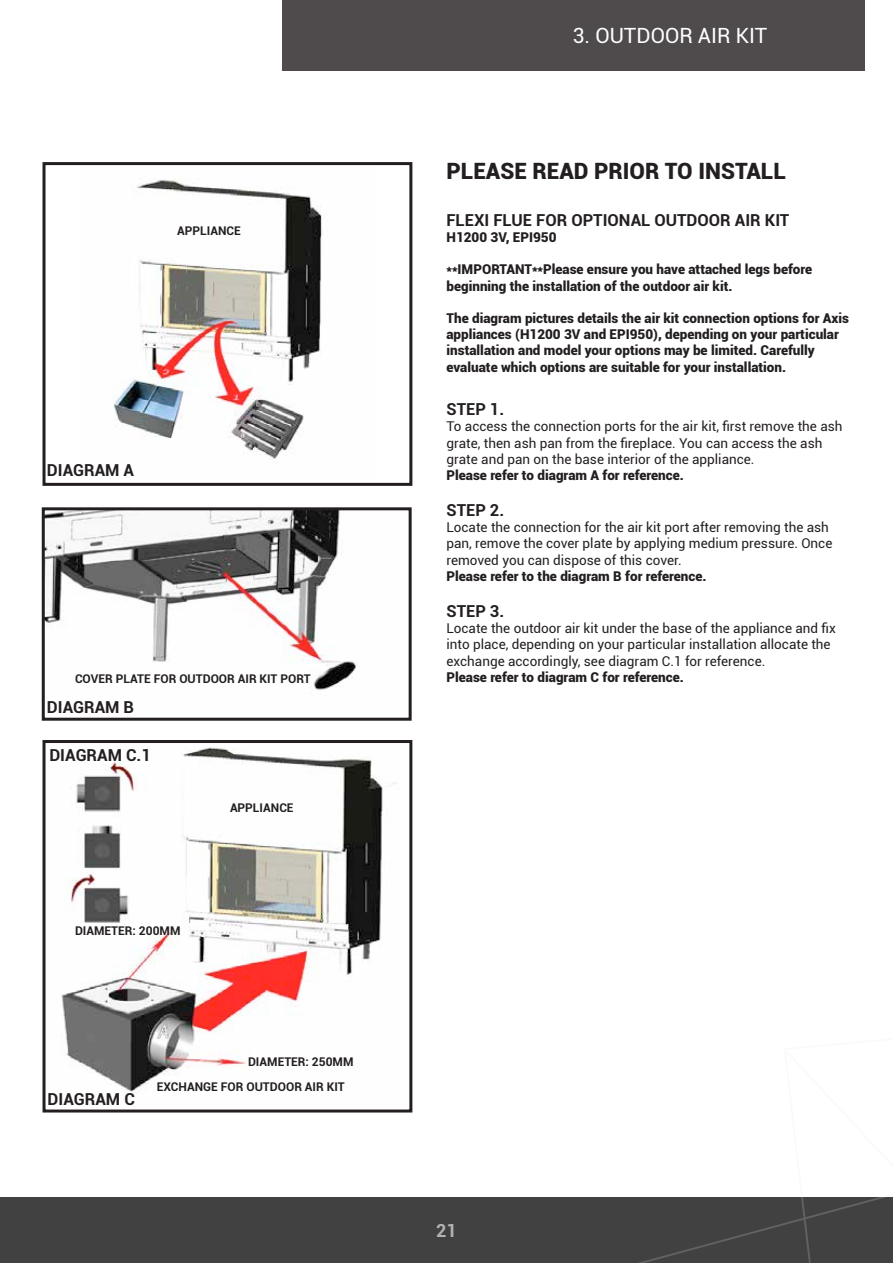
<style>
.page{position:relative;width:893px;height:1263px;background:#fff}
.page>*{position:absolute;margin:0;border:0;box-sizing:border-box;transform-origin:0 0}
.t1{font:900 22.5px "Roboto";color:#231f20}
.t2{font:21px "Roboto";color:#fff}
.t3{font:700 18px "Roboto";color:#fff}
.t4{font:700 16.5px "Roboto";color:#231f20}
.t5{font:13.5px/16.2px "Roboto";color:#231f20}
.t6{font:900 13.5px/16.2px "Roboto";color:#231f20}
.t7{font:700 12px "Roboto";color:#231f20}
</style>
<div class="page">
<div style="left:0;top:1197px;width:893px;height:66px;background:#414142"></div>
<svg style="left:638px;top:1197px;width:248px;height:66px"></svg>
<div style="left:282px;top:0;width:582px;height:71px;background:#4f4b4c"></div>
<img style="left:113px;top:178px;width:209px;height:281px">
<div style="left:43px;top:162px;width:369px;height:324px;border:3px solid #231f20"></div>
<img style="left:46px;top:511px;width:310px;height:179px">
<div style="left:42px;top:507px;width:370px;height:214px;border:3px solid #231f20"></div>
<img style="left:61px;top:747px;width:334px;height:346px">
<div style="left:43px;top:740px;width:369px;height:372px;border:3px solid #231f20"></div>
<p class="t7" style="left:177px;top:223px;width:65px">APPLIANCE</p>
<p class="t4" style="left:47px;top:458px;width:12px">DIAGRAM</p>
<p class="t4" style="left:124px;top:458px;width:12px">A</p>
<p class="t7" style="left:75px;top:670px;width:114px">COVER PLATE FOR OUTDOOR</p>
<p class="t7" style="left:238px;top:670px;width:74px">AIR KIT PORT</p>
<p class="t4" style="left:47px;top:695px;width:12px">DIAGRAM</p>
<p class="t4" style="left:124px;top:695px;width:10px">B</p>
<p class="t4" style="left:49px;top:744px;width:12px">DIAGRAM</p>
<p class="t4" style="left:126px;top:744px;width:26px">C.1</p>
<p class="t7" style="left:75px;top:922px;width:107px">DIAMETER: 200MM</p>
<p class="t7" style="left:230px;top:799px;width:65px">APPLIANCE</p>
<p class="t7" style="left:248px;top:1053px;width:107px">DIAMETER: 250MM</p>
<p class="t4" style="left:48px;top:1087px;width:12px">DIAGRAM</p>
<p class="t4" style="left:124px;top:1087px;width:12px">C</p>
<p class="t7" style="left:157px;top:1078px;width:189px">EXCHANGE FOR OUTDOOR AIR KIT</p>
<h2 class="t2" style="left:573px;top:21px;width:196px">3. outdoor air kit</h2>
<h1 class="t1" style="left:446px;top:155px;width:29px">PLEASE</h1>
<h1 class="t1" style="left:532px;top:155px;width:90px">READ PRIOR</h1>
<h1 class="t1" style="left:665px;top:155px;width:47px">TO INSTALL</h1>
<p class="t4" style="left:446px;top:208px;width:58px">FLEXIFLUE</p>
<p class="t4" style="left:536px;top:208px;width:46px">FOR OPTIONAL</p>
<p class="t4" style="left:654px;top:208px;width:12px">OUTDOOR</p>
<p class="t4" style="left:735px;top:208px;width:56px">AIR KIT</p>
<p class="t6" style="left:446px;top:228px;width:112px">H1200 3V, EPI950</p>
<p class="t6" style="left:446px;top:261px;width:45px">**IMPORTANT</p>
<p class="t6" style="left:446px;top:261px;width:367px;text-indent:86px">**Please ensure you have attached legs before beginning the installation of the outdoor air kit.</p>
<p class="t6" style="left:446px;top:309px;width:404px">The diagram pictures details the air kit connection options for Axis appliances (H1200 3V and EPI950), depending on your particular installation and model your options may be limited. Carefully evaluate which options are suitable for your installation.</p>
<p class="t4" style="left:446px;top:398px;width:11px">STEP</p>
<p class="t4" style="left:490px;top:398px;width:16px">1.</p>
<p class="t5" style="left:446px;top:418px;width:398px">To access the connection ports for the air kit, first remove the ash grate, then ash pan from the fireplace. You can access the ash grate and pan on the base interior of the appliance.</p>
<p class="t6" style="left:446px;top:467px;width:239px">Please refer to diagram A for reference.</p>
<p class="t4" style="left:446px;top:499px;width:11px">STEP</p>
<p class="t4" style="left:490px;top:499px;width:16px">2.</p>
<p class="t5" style="left:446px;top:519px;width:387px">Locate the connection for the air kit port after removing the ash pan, remove the cover plate by applying medium pressure. Once removed you can dispose of this cover.</p>
<p class="t6" style="left:446px;top:567px;width:262px">Please refer to the diagram B for reference.</p>
<p class="t4" style="left:446px;top:599px;width:11px">STEP</p>
<p class="t4" style="left:490px;top:599px;width:16px">3.</p>
<p class="t5" style="left:446px;top:620px;width:391px">Locate the outdoor air kit under the base of the appliance and fix into place, depending on your particular installation allocate the exchange accordingly, see diagram C.1 for reference.</p>
<p class="t6" style="left:446px;top:668px;width:239px">Please refer to diagram C for reference.</p>
<h3 class="t3" style="left:436px;top:1218px;width:22px">21</h3>
</div>
